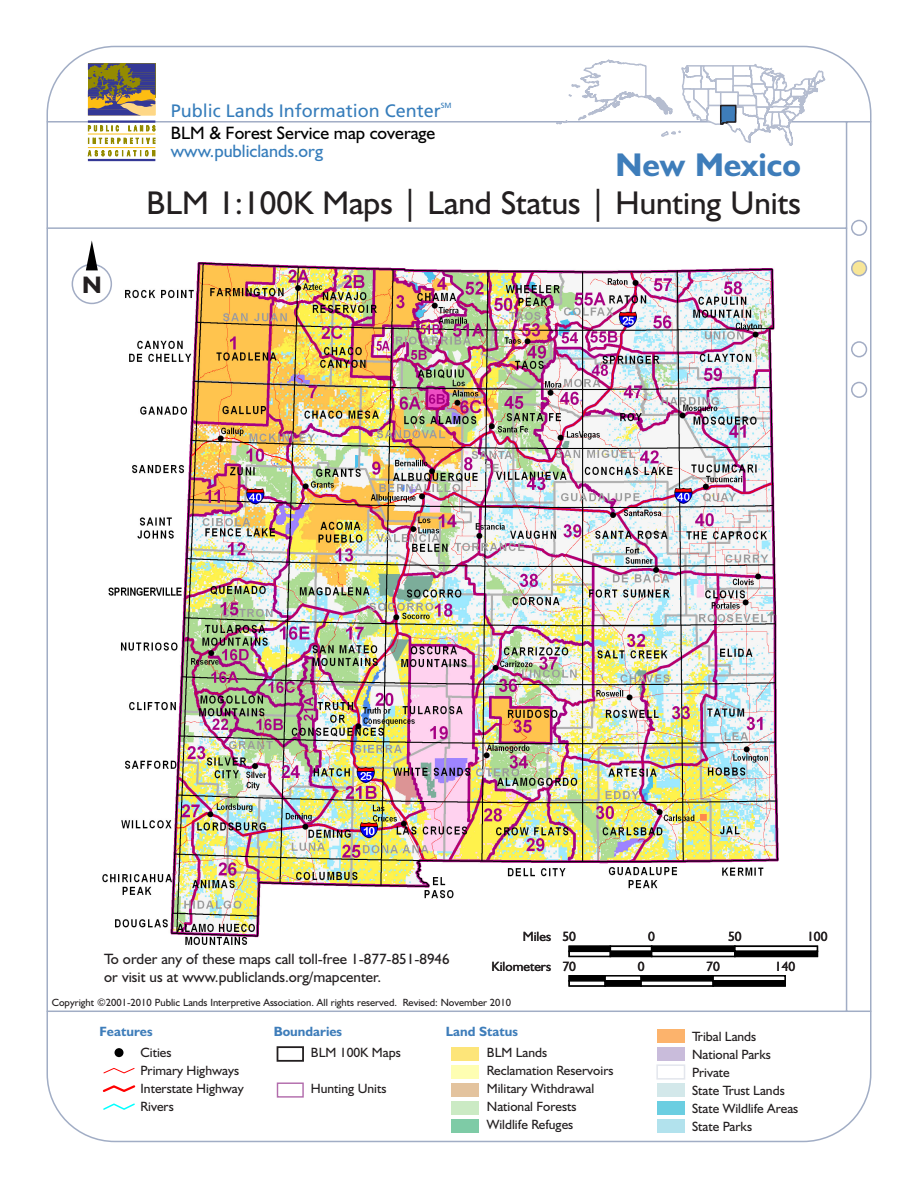
<style>
.page{position:relative;width:918px;height:1188px;background:#fff}
.page>*{position:absolute;margin:0;border:0;box-sizing:border-box;transform-origin:0 0}
.t1{font:33px "Humanist 521 BT";color:#231f20}
.t2{font:700 33px "Humanist 521 BT";color:#3e7dba}
.t3{font:700 24px "Humanist 521 BT";color:#231f20}
.t4{font:18px "Humanist 521 BT";color:#000}
.t5{font:18px "Frutiger";color:#367dbb}
.t6{font:18px "Humanist 521 BT";color:#367dbb}
.t7{font:15px/18px "Humanist 521 BT";color:#231f20}
.t8{font:13.5px/18px "Humanist 521 BT";color:#231f20}
.t9{font:700 13.5px "Humanist 521 BT";color:#3e7dba}
.t10{font:10.5px "Humanist 521 BT";color:#231f20}
.t11{font:7.5px "Frutiger";color:#367dbb}
</style>
<div class="page">
<hr style="left:47px;top:121px;width:824px;height:2px;background:#a1adc5">
<hr style="left:47px;top:1011px;width:824px;height:1px;background:#a1adc5">
<hr style="left:47px;top:227px;width:800px;height:2px;background:#a1adc5">
<hr style="left:846px;top:122px;width:1px;height:889px;background:#a1adc5">
<hr style="left:88px;top:120px;width:67px;height:3px;background:#343896">
<hr style="left:88px;top:134px;width:67px;height:1px;background:#fdbd12">
<hr style="left:88px;top:147px;width:67px;height:1px;background:#fdbd12">
<hr style="left:88px;top:159px;width:67px;height:2px;background:#343896">
<svg style="left:88px;top:138px;width:67px;height:6px"></svg>
<svg style="left:88px;top:150px;width:67px;height:6px"></svg>
<svg style="left:88px;top:63px;width:67px;height:52px;background:#7b6e58"></svg>
<svg style="left:88px;top:126px;width:30px;height:5px"></svg>
<svg style="left:129px;top:125px;width:26px;height:6px"></svg>
<svg style="left:536px;top:59px;width:291px;height:87px"></svg>
<img style="left:96px;top:262px;width:683px;height:683px">
<svg style="left:851px;top:220px;width:16px;height:16px"></svg>
<svg style="left:851px;top:260px;width:16px;height:16px"></svg>
<svg style="left:851px;top:341px;width:16px;height:16px"></svg>
<svg style="left:851px;top:382px;width:16px;height:16px"></svg>
<div style="left:657px;top:1029px;width:28px;height:14px;background:#fcb36c"></div>
<div style="left:657px;top:1047px;width:28px;height:14px;background:#c9bcdb"></div>
<div style="left:656px;top:1064px;width:29px;height:16px;background:#fff;border:2px solid #e3e6ed"></div>
<div style="left:657px;top:1083px;width:28px;height:14px;background:#d3e8ea"></div>
<div style="left:657px;top:1101px;width:28px;height:14px;background:#6bcee1"></div>
<div style="left:657px;top:1119px;width:28px;height:14px;background:#b2e2ed"></div>
<div style="left:451px;top:1047px;width:28px;height:14px;background:#fde579"></div>
<div style="left:451px;top:1065px;width:28px;height:14px;background:#fefeb2"></div>
<div style="left:451px;top:1083px;width:28px;height:14px;background:#e3c39e"></div>
<div style="left:451px;top:1101px;width:28px;height:14px;background:#cbeac4"></div>
<div style="left:451px;top:1119px;width:28px;height:14px;background:#7ecba6"></div>
<svg style="left:103px;top:1103px;width:32px;height:7px"></svg>
<svg style="left:103px;top:1068px;width:32px;height:6px"></svg>
<svg style="left:102px;top:1085px;width:34px;height:7px"></svg>
<div style="left:277px;top:1046px;width:27px;height:16px;border:2px solid #231f20"></div>
<div style="left:277px;top:1082px;width:27px;height:16px;border:1px solid #b26cac"></div>
<div style="left:115px;top:1048px;width:9px;height:9px;background:#000;border-radius:50%"></div>
<div style="left:72px;top:264px;width:40px;height:40px;border:2px solid #a2acc4;border-radius:50%"></div>
<svg style="left:86px;top:240px;width:12px;height:30px"></svg>
<div style="left:489px;top:896px;width:319px;height:74px;background:#fff"></div>
<div style="left:568px;top:975px;width:38px;height:7px;background:#000"></div>
<svg style="left:568px;top:980px;width:36px;height:7px"></svg>
<svg style="left:604px;top:975px;width:36px;height:5px"></svg>
<div style="left:604px;top:980px;width:38px;height:7px;background:#000;border:2px solid #000"></div>
<div style="left:640px;top:975px;width:74px;height:7px;background:#000"></div>
<svg style="left:640px;top:980px;width:72px;height:7px"></svg>
<svg style="left:712px;top:975px;width:74px;height:5px"></svg>
<div style="left:712px;top:980px;width:74px;height:7px;background:#000;border:2px solid #000"></div>
<div style="left:568px;top:946px;width:43px;height:6px;background:#000"></div>
<svg style="left:568px;top:951px;width:42px;height:6px"></svg>
<svg style="left:610px;top:946px;width:41px;height:5px"></svg>
<div style="left:610px;top:951px;width:42px;height:6px;background:#000"></div>
<div style="left:651px;top:946px;width:85px;height:6px;background:#000"></div>
<svg style="left:651px;top:951px;width:83px;height:6px"></svg>
<svg style="left:734px;top:946px;width:84px;height:5px"></svg>
<div style="left:734px;top:951px;width:84px;height:6px;background:#000"></div>
<h3 class="t5" style="left:171px;top:104px;width:272px">Public Lands Information Center</h3>
<p class="t11" style="left:441px;top:103px;width:12px">SM</p>
<h2 class="t3" style="left:82px;top:276px;width:21px">N</h2>
<h3 class="t4" style="left:171px;top:126px;width:266px">BLM &amp; Forest Service map coverage</h3>
<h3 class="t6" style="left:171px;top:144px;width:154px">www.publiclands.org</h3>
<h1 class="t2" style="left:616px;top:154px;width:187px">New Mexico</h1>
<h1 class="t1" style="left:147px;top:191px;width:656px">BLM 1:100K Maps | Land Status | Hunting Units</h1>
<p class="t7" style="left:104px;top:952px;width:347px">To order any of these maps call toll-free 1-877-851-8946 or visit us at www.publiclands.org/mapcenter.</p>
<p class="t8" style="left:562px;top:929px;width:15px">50</p>
<p class="t8" style="left:492px;top:959px;width:86px">Kilometers 70</p>
<p class="t8" style="left:638px;top:959px;width:8px">0</p>
<p class="t8" style="left:706px;top:959px;width:15px">70</p>
<p class="t8" style="left:775px;top:959px;width:22px">140</p>
<p class="t8" style="left:523px;top:929px;width:30px">Miles</p>
<p class="t8" style="left:648px;top:929px;width:8px">0</p>
<p class="t8" style="left:728px;top:929px;width:15px">50</p>
<p class="t8" style="left:807px;top:929px;width:22px">100</p>
<p class="t10" style="left:52px;top:999px;width:461px">Copyright ©2001-2010 Public Lands Interpretive Association. All rights reserved. Revised: November 2010</p>
<p class="t9" style="left:100px;top:1027px;width:55px">Features</p>
<p class="t9" style="left:274px;top:1027px;width:70px">Boundaries</p>
<p class="t9" style="left:446px;top:1027px;width:74px">Land Status</p>
<p class="t8" style="left:141px;top:1045px;width:105px">Cities<br>Primary Highways<br>Interstate Highway<br>Rivers</p>
<p class="t8" style="left:311px;top:1045px;width:91px">BLM 100K Maps</p>
<p class="t8" style="left:311px;top:1081px;width:77px">Hunting Units</p>
<p class="t8" style="left:487px;top:1045px;width:128px">BLM Lands<br>Reclamation Reservoirs<br>Military Withdrawal<br>National Forests<br>Wildlife Refuges</p>
<p class="t8" style="left:692px;top:1029px;width:108px">Tribal Lands<br>National Parks<br>Private<br>State Trust Lands<br>State Wildlife Areas<br>State Parks</p>
</div>
